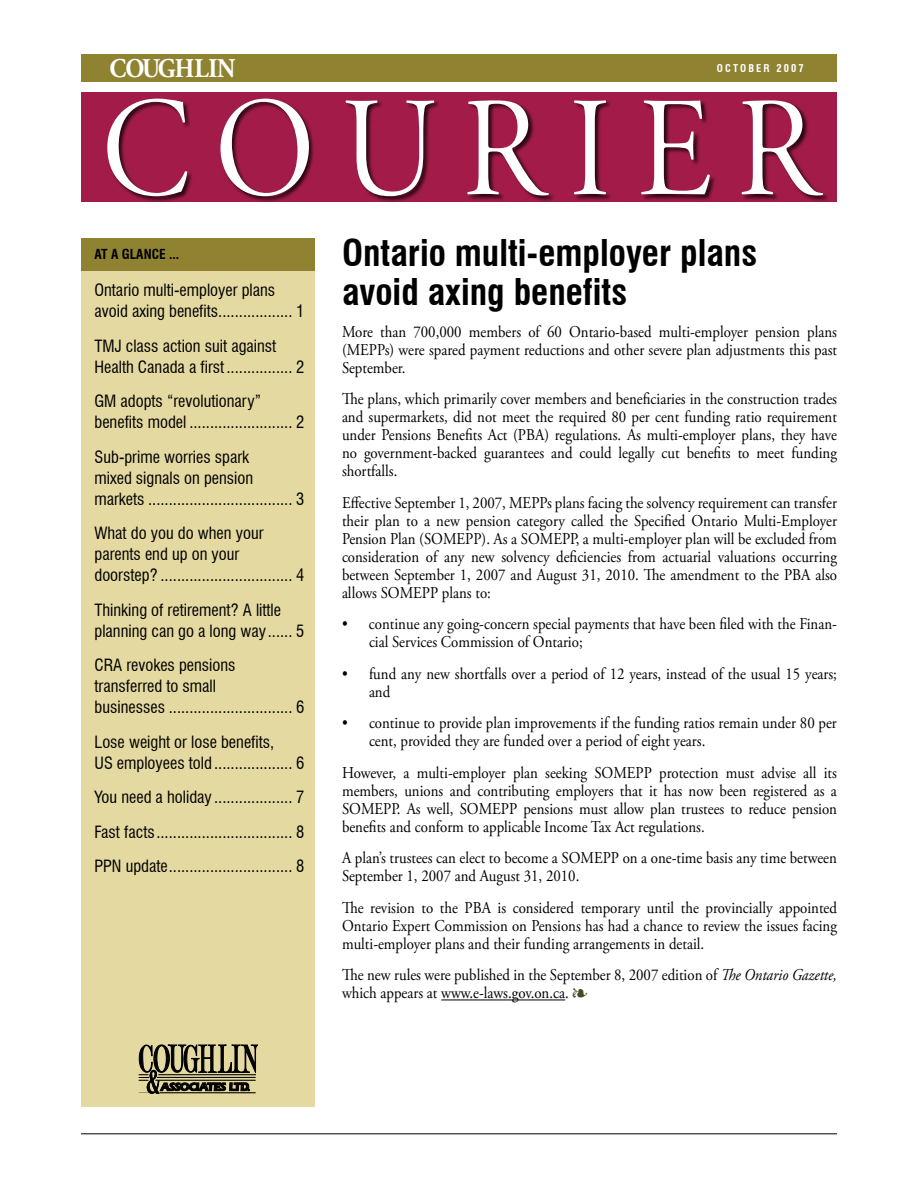
<style>
.page{position:relative;width:918px;height:1188px;background:#fff}
.page>*{position:absolute;margin:0;border:0;box-sizing:border-box;transform-origin:0 0}
.t1{font:141px "Adobe Garamond Pro";letter-spacing:.2em;color:#fff;scale:.9 1}
.t2{font:700 condensed 36px/39px "Swiss 721 BT";color:#000}
.t3{font:700 27px "Adobe Garamond Pro";letter-spacing:-.035em;color:#fff;scale:.9 1}
.t4{font:16.5px/18px "Adobe Garamond Pro";color:#000;text-align:justify;scale:.9 1}
.t5{font:condensed 16.5px/21px "Swiss 721 BT";color:#000}
.t6{font:700 condensed 13.5px "Swiss 721 BT";color:#000}
.t7{font:700 condensed 10.5px "Swiss 721 BT";letter-spacing:.2em;color:#fff}
.s1{font-style:italic}
.s2{color:#424c20}
</style>
<div class="page">
<div style="left:81px;top:54px;width:756px;height:28px;background:#8f8331"></div>
<div style="left:81px;top:93px;width:756px;height:109px;background:#a31c49"></div>
<div style="left:81px;top:238px;width:234px;height:869px;background:#e4d9a1"></div>
<div style="left:81px;top:238px;width:234px;height:32px;background:#8f8331"></div>
<svg style="left:139px;top:1045px;width:118px;height:49px"></svg>
<hr style="left:81px;top:1134px;width:756px;height:1px;background:#000">
<div style="left:106px;top:98px;width:724px;height:106px;background:#000;opacity:.75"></div>
<hr style="left:441px;top:1000px;width:124px;height:1px;background:#000">
<h3 class="t3" style="left:110px;top:53px;width:141px">COUGHLIN</h3>
<p class="t7" style="left:717px;top:62px;width:88px">OCTOBER 2007</p>
<h1 class="t1" style="left:101px;top:65px;width:797px">courier</h1>
<p class="t6" style="left:94px;top:246px;width:86px">AT A GLANCE ...</p>
<p class="t5" style="left:94px;top:280px;width:211px">Ontario multi-employer plans avoid axing benefits.................. 1</p>
<p class="t5" style="left:94px;top:335px;width:211px">TMJ class action suit against<br>Health Canada a first ................ 2</p>
<p class="t5" style="left:94px;top:391px;width:211px">GM adopts “revolutionary” benefits model ......................... 2</p>
<p class="t5" style="left:94px;top:446px;width:211px">Sub-prime worries spark<br>mixed signals on pension markets ................................... 3</p>
<p class="t5" style="left:94px;top:523px;width:211px">What do you do when your parents end up on your doorstep? ................................ 4</p>
<p class="t5" style="left:94px;top:599px;width:211px">Thinking of retirement? A little planning can go a long way...... 5</p>
<p class="t5" style="left:94px;top:655px;width:211px">CRA revokes pensions transferred to small<br>businesses .............................. 6</p>
<p class="t5" style="left:94px;top:731px;width:211px">Lose weight or lose benefits,<br>US employees told ................... 6</p>
<p class="t5" style="left:94px;top:780px;width:211px;line-height:34.5px;text-align:justify">You need a holiday ................... 7<br>Fast facts................................. 8<br>PPN update.............................. 8</p>
<h2 class="t2" style="left:342px;top:234px;width:417px">Ontario multi-employer plans avoid axing benefits</h2>
<p class="t4" style="left:342px;top:323px;width:552px">More than 700,000 members of 60 Ontario-based multi-employer pension plans (MEPPs) were spared payment reductions and other severe plan adjustments this past September.</p>
<p class="t4" style="left:342px;top:391px;width:552px">The plans, which primarily cover members and beneficiaries in the construction trades and supermarkets, did not meet the required 80 per cent funding ratio requirement under Pensions Benefits Act (PBA) regulations. As multi-employer plans, they have no government-backed guarantees and could legally cut benefits to meet funding shortfalls.</p>
<p class="t4" style="left:342px;top:494px;width:552px">Effective September 1, 2007, MEPPs plans facing the solvency requirement can transfer their plan to a new pension category called the Specified Ontario Multi-Employer Pension Plan (SOMEPP). As a SOMEPP, a multi-employer plan will be excluded from consideration of any new solvency deficiencies from actuarial valuations occurring between September 1, 2007 and August 31, 2010. The amendment to the PBA also allows SOMEPP plans to:</p>
<p class="t4" style="left:369px;top:616px;width:522px;text-indent:-27px">• continue any going-concern special payments that have been filed with the Finan&shy;cial Services Commission of Ontario;</p>
<p class="t4" style="left:369px;top:665px;width:521px;text-indent:-27px">• fund any new shortfalls over a period of 12 years, instead of the usual 15 years; and</p>
<p class="t4" style="left:369px;top:715px;width:521px;text-indent:-27px">• continue to provide plan improvements if the funding ratios remain under 80 per cent, provided they are funded over a period of eight years.</p>
<p class="t4" style="left:342px;top:764px;width:552px">However, a multi-employer plan seeking SOMEPP protection must advise all its members, unions and contributing employers that it has now been registered as a SOMEPP. As well, SOMEPP pensions must allow plan trustees to reduce pension benefits and conform to applicable Income Tax Act regulations.</p>
<p class="t4" style="left:342px;top:850px;width:551px">A plan’s trustees can elect to become a SOMEPP on a one-time basis any time between<br>September 1, 2007 and August 31, 2010.</p>
<p class="t4" style="left:342px;top:899px;width:552px">The revision to the PBA is considered temporary until the provincially appointed Ontario Expert Commission on Pensions has had a chance to review the issues facing multi-employer plans and their funding arrangements in detail.</p>
<p class="t4" style="left:342px;top:967px;width:551px">The new rules were published in the September 8, 2007 edition of <span class="s1">The Ontario Gazette, </span>which appears at www.e-laws.gov.on.ca. <span class="s2">▪</span></p>
</div>
